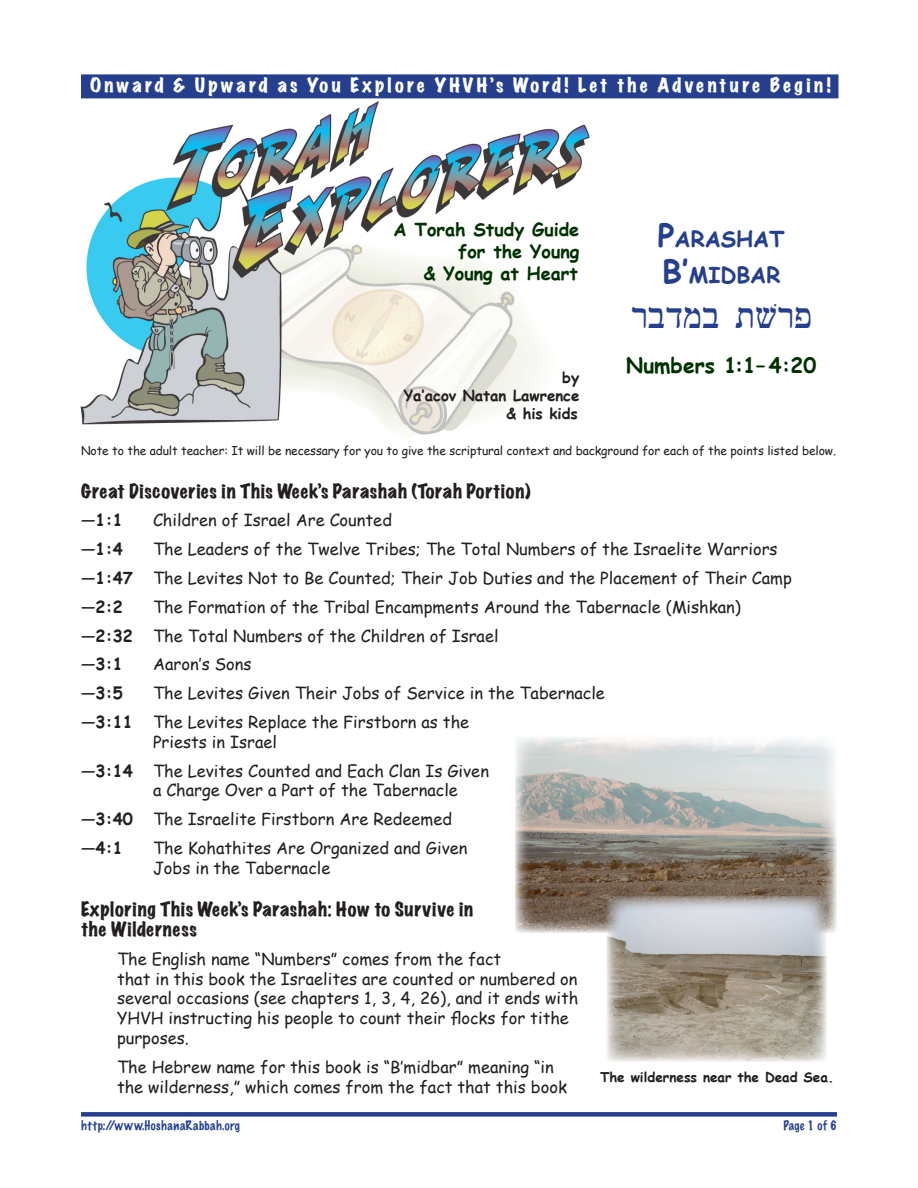
<style>
.page{position:relative;width:918px;height:1188px;background:#fff}
.page>*{position:absolute;margin:0;border:0;box-sizing:border-box;transform-origin:0 0}
.TE_Parasha_Hebrew{font:45px "Sefer";color:#253f8e}
.TE_Parashah_Title{font:700 22.05px/36px "Comic Sans MS";color:#253f8e}
.TE_Parashah_Scriptu{font:700 21px "Comic Sans MS";color:#003100}
.TE_Section_Heads_le{font:expanded 18px/19.8px "Marker Felt";letter-spacing:.035em;color:#231f20}
.TE_Onward___Upward{font:expanded 18px "Marker Felt";letter-spacing:.18em;color:#fff}
.TE_A_Torah_Study_Gu{font:700 18px/21.6px "Comic Sans MS";color:#003100;text-align:right}
.TE_Great_Discoverie{font:16.5px/19.8px "Comic Sans MS";color:#231f20}
.TE_indent_left_2p{font:16.5px/19.8px "Comic Sans MS";color:#231f20}
.TE_Great_Discoverie-2{font:700 16.5px "Comic Sans MS";color:#231f20}
.TE_by_Natan___kids{font:700 15px/18px "Comic Sans MS";color:#231f20;text-align:right}
.TE_Caption{font:700 13.5px "Comic Sans MS";color:#231f20}
.TE_Note_at_beginnin{font:12px "Comic Sans MS";letter-spacing:-.01em;color:#231f20}
.TE_Master_Page_Foot{font:100 12px "Marker Felt";letter-spacing:.045em;color:#253f8e}
.s1{font-size:31.5px}
.s2{font-weight:400}
.s3{font-weight:700}
</style>
<div class="page">
<img style="left:80px;top:101px;width:510px;height:334px">
<div style="left:81px;top:1112px;width:756px;height:5px;background:#253f8e"></div>
<div style="left:81px;top:74px;width:757px;height:24px;background:#253f8e"></div>
<img style="left:515px;top:737px;width:322px;height:195px">
<img style="left:607px;top:896px;width:220px;height:166px">
<p class="TE_Onward___Upward" style="left:90px;top:72px;width:742px">Onward &amp; Upward as You Explore YHVH’s Word! Let the Adventure Begin!</p>
<p class="TE_A_Torah_Study_Gu" style="left:394px;top:218px;width:187px">A Torah Study Guide for the Young<br>&amp; Young at Heart</p>
<p class="TE_Parashah_Title" style="left:658px;top:221px;width:128px"><span class="s1">P</span>ARASHAT<br><span class="s1">B’</span>MIDBAR</p>
<p class="TE_Parasha_Hebrew" style="left:631px;top:292px;width:183px">rcsNc ,ARP</p>
<p class="TE_Parashah_Scriptu" style="left:626px;top:350px;width:191px">Numbers 1:1– 4:20</p>
<p class="TE_by_Natan___kids" style="left:404px;top:368px;width:177px">by<br>Ya’acov Natan Lawrence &amp; his kids</p>
<p class="TE_Note_at_beginnin" style="left:81px;top:442px;width:757px">Note to the adult teacher: It will be necessary for you to give the scriptural context and background for each of the points listed below.</p>
<p class="TE_Section_Heads_le" style="left:81px;top:480px;width:451px">Great Discoveries in This Week’s Parashah (Torah Portion)</p>
<p class="TE_Great_Discoverie-2" style="left:81px;top:508px;width:43px"><span class="s2">—</span>1:1</p>
<p class="TE_Great_Discoverie" style="left:153px;top:510px;width:241px">Children of Israel Are Counted</p>
<p class="TE_Great_Discoverie-2" style="left:81px;top:537px;width:43px"><span class="s2">—</span>1:4</p>
<p class="TE_Great_Discoverie" style="left:153px;top:539px;width:626px">The Leaders of the Twelve Tribes; The Total Numbers of the Israelite Warriors</p>
<p class="TE_Great_Discoverie" style="left:81px;top:568px;width:712px">—<span class="s3">1:47</span> The Levites Not to Be Counted; Their Job Duties and the Placement of Their Camp</p>
<p class="TE_Great_Discoverie-2" style="left:81px;top:595px;width:43px"><span class="s2">—</span>2:2</p>
<p class="TE_Great_Discoverie" style="left:153px;top:596px;width:589px">The Formation of the Tribal Encampments Around the Tabernacle (Mishkan)</p>
<p class="TE_Great_Discoverie" style="left:81px;top:625px;width:419px">—<span class="s3">2:32</span> The Total Numbers of the Children of Israel</p>
<p class="TE_Great_Discoverie-2" style="left:81px;top:652px;width:43px"><span class="s2">—</span>3:1</p>
<p class="TE_Great_Discoverie" style="left:153px;top:654px;width:100px">Aaron’s Sons</p>
<p class="TE_Great_Discoverie-2" style="left:81px;top:681px;width:43px"><span class="s2">—</span>3:5</p>
<p class="TE_Great_Discoverie" style="left:153px;top:683px;width:453px">The Levites Given Their Jobs of Service in the Tabernacle</p>
<p class="TE_Great_Discoverie" style="left:153px;top:712px;width:318px;text-indent:-72px">—<span class="s3">3:11</span> The Levites Replace the Firstborn as the<br>Priests in Israel</p>
<p class="TE_Great_Discoverie" style="left:153px;top:760px;width:337px;text-indent:-72px">—<span class="s3">3:14</span> The Levites Counted and Each Clan Is Given a Charge Over a Part of the Tabernacle</p>
<p class="TE_Great_Discoverie" style="left:81px;top:809px;width:373px">—<span class="s3">3:40</span> The Israelite Firstborn Are Redeemed</p>
<p class="TE_Great_Discoverie-2" style="left:81px;top:836px;width:43px"><span class="s2">—</span>4:1</p>
<p class="TE_Great_Discoverie" style="left:153px;top:838px;width:316px">The Kohathites Are Organized and Given<br>Jobs in the Tabernacle</p>
<p class="TE_Section_Heads_le" style="left:81px;top:899px;width:394px">Exploring This Week’s Parashah: How to Survive in the Wilderness</p>
<p class="TE_indent_left_2p" style="left:117px;top:948px;width:463px">The English name “Numbers” comes from the fact<br>that in this book the Israelites are counted or numbered on several occasions (see chapters 1, 3, 4, 26), and it ends with YHVH instructing his people to count their flocks for tithe purposes.</p>
<p class="TE_indent_left_2p" style="left:117px;top:1056px;width:451px">The Hebrew name for this book is “B’midbar” meaning “in the wilderness,” which comes from the fact that this book</p>
<p class="TE_Caption" style="left:600px;top:1067px;width:235px">The wilderness near the Dead Sea.</p>
<p class="TE_Master_Page_Foot" style="left:81px;top:1117px;width:161px">http://www.HoshanaRabbah.org</p>
<p class="TE_Master_Page_Foot" style="left:783px;top:1117px;width:55px">Page 1 of 6</p>
</div>
